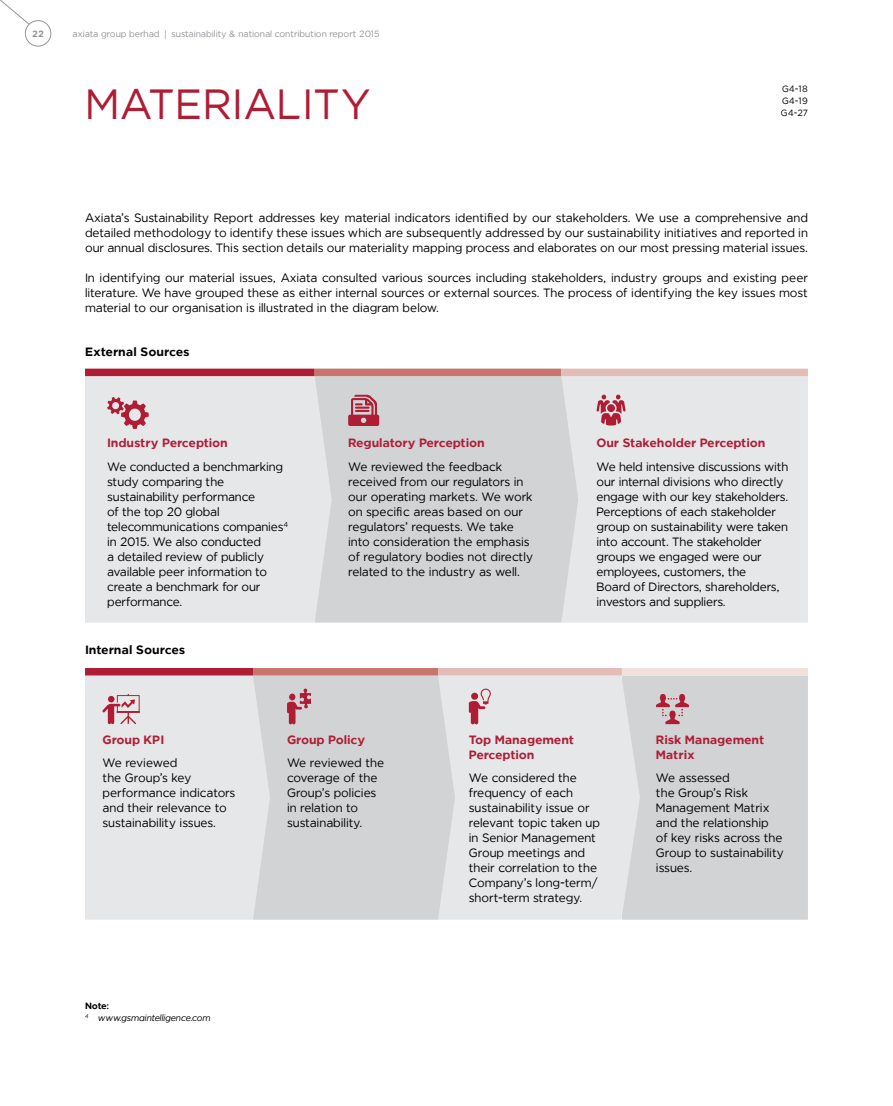
<style>
.page{position:relative;width:893px;height:1106px;background:#fff}
.page>*{position:absolute;margin:0;border:0;box-sizing:border-box;transform-origin:0 0}
.t1{font:42px "Axiata";letter-spacing:.02em;color:#af1d35}
.t2{font:12px/15px "Axiata";letter-spacing:-.01em;color:#000}
.t3{font:700 12px/15px "Axiata";letter-spacing:-.015em;color:#af1d35}
.t4{font:700 12px "Axiata";letter-spacing:-.005em;color:#000}
.t5{font:9px "Axiata";color:#939598}
.t6{font:italic 9px/12px "Axiata";letter-spacing:-.015em;color:#000}
.t7{font:9px/12px "Axiata";color:#000;text-align:justify}
.t8{font:700 9px "Axiata";color:#939598}
.s1{font-weight:700;font-style:normal}
</style>
<div class="page">
<div style="left:25px;top:20px;width:26px;height:26px;border:1px solid #939598;border-radius:50%"></div>
<svg style="left:0;top:0;width:30px;height:25px"></svg>
<div style="left:640px;top:675px;width:168px;height:244px;background:#d1d3d4"></div>
<div style="left:455px;top:675px;width:185px;height:244px;background:#e6e7e8"></div>
<div style="left:270px;top:675px;width:185px;height:244px;background:#d1d3d4"></div>
<div style="left:85px;top:675px;width:185px;height:244px;background:#e6e7e8"></div>
<div style="left:85px;top:668px;width:168px;height:7px;background:#af1d35"></div>
<div style="left:253px;top:668px;width:185px;height:7px;background:#c8756d"></div>
<div style="left:578px;top:376px;width:230px;height:246px;background:#e6e7e8"></div>
<div style="left:332px;top:376px;width:246px;height:246px;background:#d1d3d4"></div>
<div style="left:85px;top:376px;width:247px;height:246px;background:#e6e7e8"></div>
<div style="left:85px;top:368px;width:230px;height:8px;background:#af1d35"></div>
<div style="left:315px;top:368px;width:246px;height:8px;background:#c8756d"></div>
<div style="left:561px;top:368px;width:247px;height:8px;background:#e3bcb5"></div>
<div style="left:438px;top:668px;width:184px;height:7px;background:#e3bcb5"></div>
<div style="left:622px;top:668px;width:186px;height:7px;background:#f1e0db"></div>
<svg style="left:348px;top:395px;width:31px;height:31px"></svg>
<svg style="left:107px;top:397px;width:42px;height:32px"></svg>
<svg style="left:656px;top:694px;width:33px;height:30px"></svg>
<svg style="left:469px;top:688px;width:22px;height:36px"></svg>
<div style="left:471px;top:692px;width:7px;height:7px;background:#af1d35;border-radius:50%"></div>
<svg style="left:287px;top:688px;width:24px;height:36px"></svg>
<div style="left:289px;top:693px;width:6px;height:7px;background:#af1d35;border-radius:50%"></div>
<svg style="left:102px;top:694px;width:38px;height:30px"></svg>
<svg style="left:596px;top:394px;width:30px;height:32px"></svg>
<p class="t8" style="left:32px;top:28px;width:13px">22</p>
<p class="t5" style="left:72px;top:28px;width:309px">axiata group berhad | sustainability &amp; national contribution report 2015</p>
<h1 class="t1" style="left:85px;top:78px;width:287px">MATERIALITY</h1>
<p class="t7" style="left:781px;top:83px;width:28px">G4-18<br>G4-19<br>G4-27</p>
<p class="t2" style="left:85px;top:210px;width:724px;text-align:justify">Axiata’s Sustainability Report addresses key material indicators identified by our stakeholders. We use a comprehensive and detailed methodology to identify these issues which are subsequently addressed by our sustainability initiatives and reported in our annual disclosures. This section details our materiality mapping process and elaborates on our most pressing material issues.</p>
<p class="t2" style="left:85px;top:270px;width:724px;text-align:justify">In identifying our material issues, Axiata consulted various sources including stakeholders, industry groups and existing peer literature. We have grouped these as either internal sources or external sources. The process of identifying the key issues most material to our organisation is illustrated in the diagram below.</p>
<p class="t4" style="left:85px;top:344px;width:106px">External Sources</p>
<p class="t3" style="left:107px;top:435px;width:122px">Industry Perception</p>
<p class="t2" style="left:107px;top:459px;width:182px">We conducted a benchmarking study comparing the sustainability performance<br>of the top 20 global telecommunications companies<sup>4 </sup>in 2015. We also conducted<br>a detailed review of publicly available peer information to create a benchmark for our performance.</p>
<p class="t4" style="left:85px;top:642px;width:102px">Internal Sources</p>
<p class="t3" style="left:348px;top:435px;width:138px">Regulatory Perception</p>
<p class="t2" style="left:348px;top:459px;width:186px">We reviewed the feedback received from our regulators in our operating markets. We work on specific areas based on our regulators’ requests. We take into consideration the emphasis of regulatory bodies not directly related to the industry as well.</p>
<p class="t3" style="left:596px;top:435px;width:170px">Our Stakeholder Perception</p>
<p class="t2" style="left:596px;top:459px;width:193px">We held intensive discussions with our internal divisions who directly engage with our key stakeholders.<br>Perceptions of each stakeholder group on sustainability were taken into account. The stakeholder groups we engaged were our employees, customers, the<br>Board of Directors, shareholders, investors and suppliers.</p>
<p class="t3" style="left:103px;top:731px;width:63px">Group KPI</p>
<p class="t2" style="left:103px;top:755px;width:134px">We reviewed<br>the Group’s key performance indicators and their relevance to sustainability issues.</p>
<p class="t3" style="left:287px;top:731px;width:80px">Group Policy</p>
<p class="t2" style="left:287px;top:755px;width:99px">We reviewed the coverage of the<br>Group’s policies in relation to sustainability.</p>
<p class="t6" style="left:85px;top:999px;width:127px"><span class="s1">Note:<br></span><sup>4</sup> www.gsmaintelligence.com</p>
<p class="t3" style="left:469px;top:731px;width:107px">Top Management<br>Perception</p>
<p class="t2" style="left:469px;top:770px;width:133px">We considered the frequency of each sustainability issue or relevant topic taken up in Senior Management<br>Group meetings and their correlation to the<br>Company’s long-term/ short-term strategy.</p>
<p class="t3" style="left:656px;top:731px;width:110px">Risk Management<br>Matrix</p>
<p class="t2" style="left:656px;top:770px;width:129px">We assessed<br>the Group’s Risk<br>Management Matrix and the relationship<br>of key risks across the<br>Group to sustainability issues.</p>
</div>
